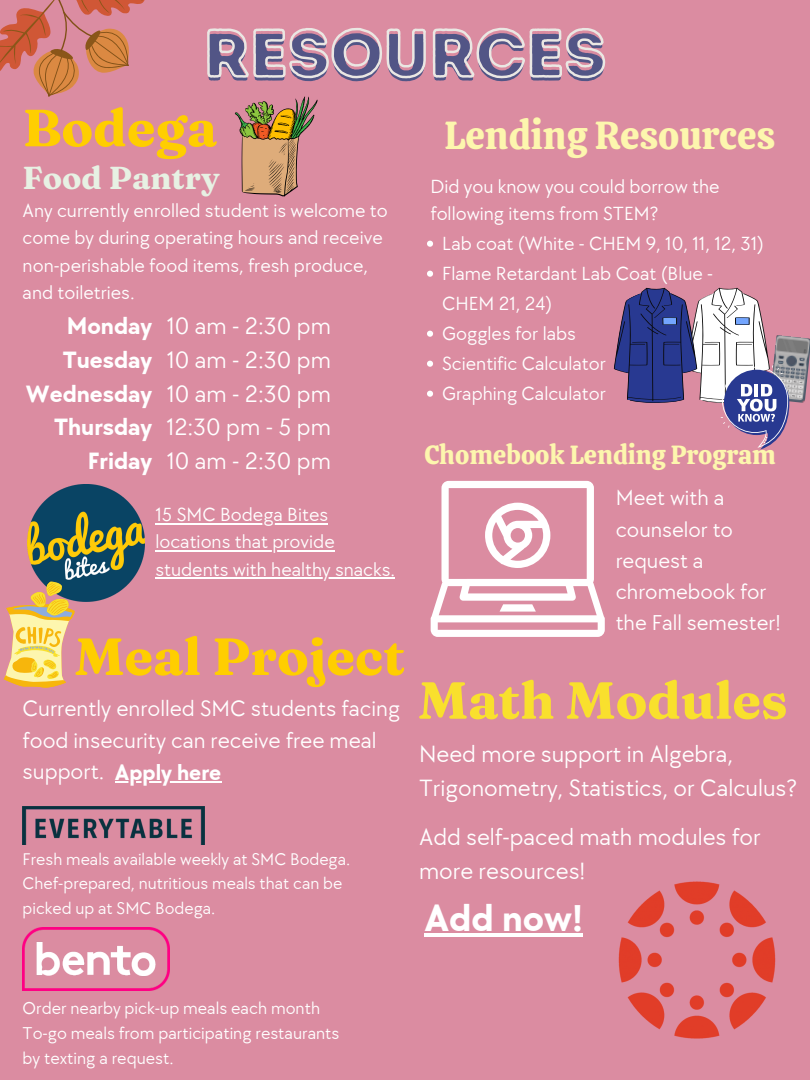
<style>
.page{position:relative;width:810px;height:1080px;background:#db8ca1}
.page>*{position:absolute;margin:0;border:0;box-sizing:border-box;transform-origin:0 0}
.t1{font:66.44px "Intro Rust Base";color:#525586}
.t2{font:700 52.25px "Fraunces 9 pt";color:#ffce00}
.t3{font:700 52.06px "Fraunces 9 pt";color:#f9e02d}
.t4{font:38.94px "Calistoga";color:#fdf6ae}
.t5{font:700 38.56px "TT Chocolates";color:#fff}
.t6{font:700 31.75px "Fraunces 9 pt";color:#e7f1e3}
.t7{font:26.19px "Calistoga";color:#fdf6ae}
.t8{font:24.38px/33.8px "TT Chocolates";color:#fff;text-align:justify}
.t9{font:700 24.38px/33.8px "TT Chocolates";color:#fff;text-align:right}
.t10{font:24.31px/33.7px "TT Chocolates";color:#fff}
.t11{font:23px/31.9px "TT Chocolates";color:#fff}
.t12{font:700 22.75px "TT Chocolates";color:#fff}
.t13{font:22.25px/31.1px "TT Chocolates";color:#fff}
.t14{font:19.62px/27.2px "TT Chocolates";color:#fff}
.t15{font:17.69px/24.6px "TT Chocolates";color:#fff}
.t16{font:17.44px/24.4px "TT Chocolates";color:#fff}
.s1{font-weight:400;font-size:23px}
</style>
<div class="page">
<img style="left:28px;top:484px;width:117px;height:117px">
<svg style="left:4px;top:582px;width:71px;height:106px"></svg>
<img style="left:789px;top:336px;width:21px;height:67px">
<img style="left:619px;top:882px;width:157px;height:156px">
<img style="left:23px;top:806px;width:182px;height:38px">
<img style="left:23px;top:928px;width:146px;height:62px">
<svg style="left:431px;top:481px;width:174px;height:156px"></svg>
<svg style="left:427px;top:241px;width:6px;height:6px"></svg>
<svg style="left:427px;top:271px;width:6px;height:6px"></svg>
<svg style="left:427px;top:331px;width:6px;height:6px"></svg>
<svg style="left:427px;top:361px;width:6px;height:6px"></svg>
<svg style="left:427px;top:391px;width:6px;height:6px"></svg>
<svg style="left:614px;top:288px;width:175px;height:162px"></svg>
<svg style="left:235px;top:96px;width:83px;height:101px"></svg>
<svg style="left:207px;top:27px;width:399px;height:52px"></svg>
<hr style="left:155px;top:523px;width:173px;height:2px;background:#fff">
<hr style="left:155px;top:550px;width:180px;height:2px;background:#fff">
<hr style="left:155px;top:577px;width:240px;height:2px;background:#fff">
<hr style="left:115px;top:781px;width:106px;height:2px;background:#fff">
<hr style="left:424px;top:933px;width:159px;height:3px;background:#fff">
<svg style="left:0;top:0;width:145px;height:96px"></svg>
<h1 class="t1" style="left:204px;top:17px;width:404px">RESOURCES</h1>
<h2 class="t2" style="left:23px;top:95px;width:196px">Bodega</h2>
<h3 class="t6" style="left:23px;top:158px;width:199px">Food Pantry</h3>
<p class="t14" style="left:23px;top:198px;width:367px">Any currently enrolled student is welcome to come by during operating hours and receive non-perishable food items, fresh produce, and toiletries.</p>
<p class="t9" style="left:26px;top:310px;width:128px">Monday<br>Tuesday<br>Wednesday<br>Thursday<br>Friday</p>
<p class="t8" style="left:166px;top:310px;width:166px">10 am - 2:30 pm 10 am - 2:30 pm 10 am - 2:30 pm 12:30 pm - 5 pm 10 am - 2:30 pm</p>
<p class="t14" style="left:155px;top:502px;width:241px">15 SMC Bodega Bites locations that provide students with healthy snacks.</p>
<h2 class="t2" style="left:74px;top:624px;width:332px">Meal Project</h2>
<p class="t11" style="left:23px;top:693px;width:379px">Currently enrolled SMC students facing food insecurity can receive free meal</p>
<p class="t12" style="left:23px;top:759px;width:200px"><span class="s1">support.</span> Apply here</p>
<p class="t16" style="left:23px;top:847px;width:329px">Fresh meals available weekly at SMC Bodega.<br>Chef-prepared, nutritious meals that can be picked up at SMC Bodega.</p>
<h3 class="t4" style="left:445px;top:110px;width:332px">Lending Resources</h3>
<p class="t14" style="left:430px;top:174px;width:291px">Did you know you could borrow the following items from STEM?</p>
<p class="t14" style="left:442px;top:229px;width:324px;line-height:30px">Lab coat (White - CHEM 9, 10, 11, 12, 31)<br>Flame Retardant Lab Coat (Blue -<br>CHEM 21, 24)<br>Goggles for labs<br>Scientific Calculator<br>Graphing Calculator</p>
<h3 class="t7" style="left:424px;top:438px;width:353px">Chomebook Lending Program</h3>
<p class="t13" style="left:616px;top:483px;width:166px">Meet with a counselor to request a chromebook for the Fall semester!</p>
<h3 class="t3" style="left:418px;top:668px;width:371px">Math Modules</h3>
<p class="t10" style="left:419px;top:738px;width:380px">Need more support in Algebra,<br>Trigonometry, Statistics, or Calculus?</p>
<p class="t10" style="left:419px;top:821px;width:343px">Add self-paced math modules for more resources!</p>
<h3 class="t5" style="left:424px;top:896px;width:160px">Add now!</h3>
<p class="t15" style="left:23px;top:997px;width:318px">Order nearby pick-up meals each month<br>To-go meals from participating restaurants by texting a request.</p>
</div>
